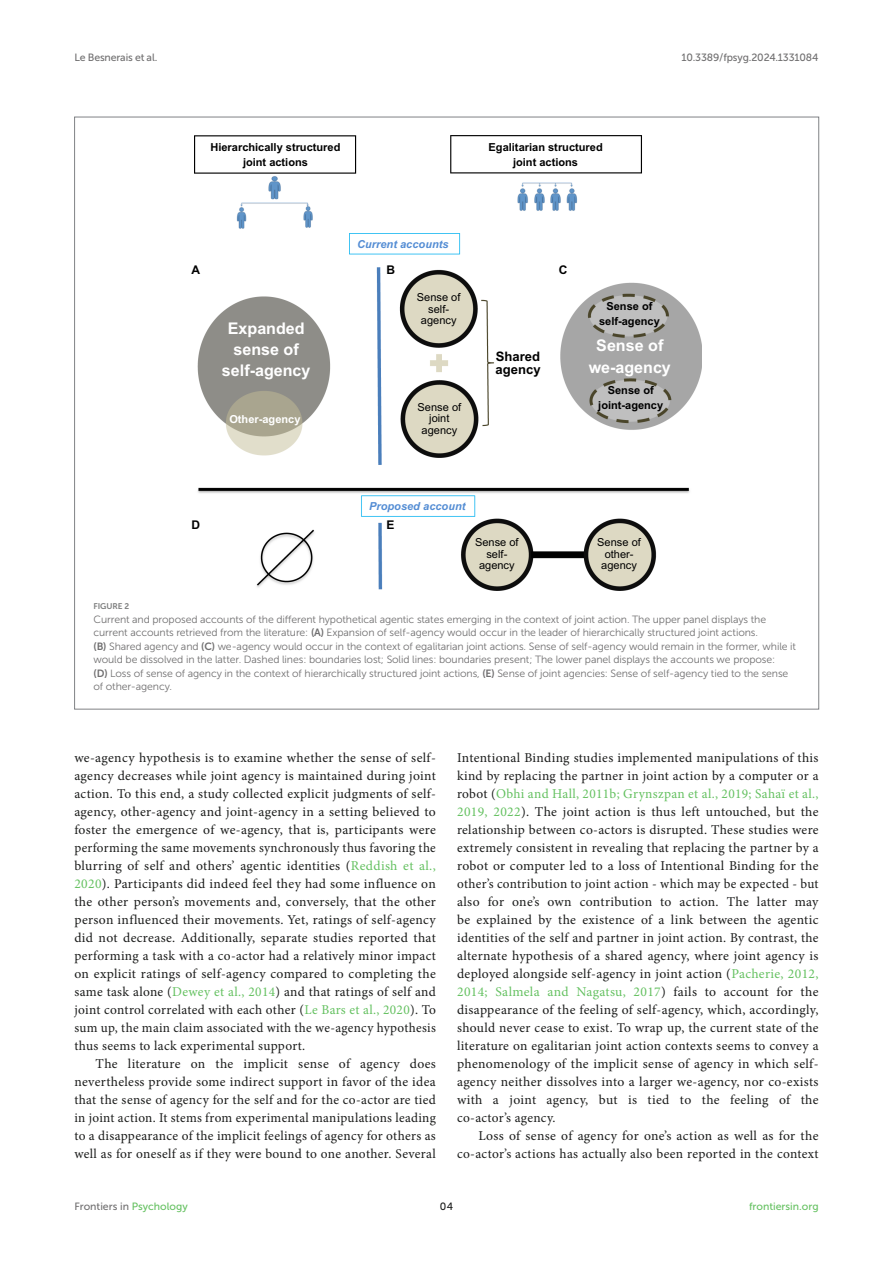
<style>
.page{position:relative;width:893px;height:1263px;background:#fff}
.page>*{position:absolute;margin:0;border:0;box-sizing:border-box;transform-origin:0 0}
.t1{font:700 16.05px/21.3px "Arial";color:#fff;text-align:center}
.TEXT{font:13.5px/18px "Minion Pro";letter-spacing:.025em;color:#1b1c1b;text-align:justify}
.t2{font:700 13.05px/13.5px "Arial";color:#000}
.t3{font:700 12px "Arial";color:#000}
.t4{font:700 11.1px/14.7px "Arial";color:#000;text-align:center}
.t5{font:11.1px/11.4px "Arial";color:#000;text-align:center}
.t6{font:italic 700 11.1px "Arial";color:#548dd4}
.t7{font:700 11.1px "Arial";color:#fff}
.FIG_LEG{font:10.5px/13.5px "Museo Sans 300";letter-spacing:-.01em;color:#706f70}
.t8{font:10.5px "Museo Sans 500";letter-spacing:-.015em;color:#706f70}
.t9{font:10.5px "Museo Sans 500";color:#65c161}
.t10{font:10.5px "Museo Sans 500";color:#1b1c1b}
.FIG_HD{font:8.25px "Museo Sans 700";letter-spacing:-.01em;color:#7e7f7f}
.s1{font-family:"Museo Sans 700"}
.s2{color:#65c161}
</style>
<div class="page">
<img style="left:195px;top:136px;width:507px;height:454px">
<p class="t8" style="left:74px;top:51px;width:84px">Le Besnerais et al.</p>
<p class="t8" style="left:681px;top:51px;width:139px">10.3389/fpsyg.2024.1331084</p>
<p class="t4" style="left:210px;top:140px;width:131px">Hierarchically structured joint actions</p>
<p class="t4" style="left:489px;top:140px;width:116px">Egalitarian structured joint actions</p>
<p class="t6" style="left:357px;top:237px;width:93px">Current accounts</p>
<p class="t3" style="left:191px;top:262px;width:10px">A</p>
<p class="t3" style="left:386px;top:262px;width:10px">B</p>
<p class="t1" style="left:222px;top:318px;width:90px">Expanded sense of self-agency</p>
<p class="t7" style="left:229px;top:411px;width:73px">Other-agency</p>
<p class="t5" style="left:417px;top:292px;width:45px">Sense of self&shy;agency</p>
<p class="t5" style="left:418px;top:402px;width:45px">Sense of joint agency</p>
<p class="t3" style="left:559px;top:262px;width:10px">C</p>
<p class="t2" style="left:496px;top:350px;width:47px">Shared agency</p>
<p class="t4" style="left:599px;top:299px;width:62px">Sense of self-agency</p>
<p class="t1" style="left:589px;top:336px;width:84px">Sense of we-agency</p>
<p class="t4" style="left:598px;top:383px;width:67px">Sense of joint-agency</p>
<p class="t6" style="left:369px;top:498px;width:98px">Proposed account</p>
<p class="t3" style="left:191px;top:517px;width:10px">D</p>
<p class="t3" style="left:386px;top:517px;width:10px">E</p>
<p class="t5" style="left:475px;top:537px;width:45px">Sense of self&shy;agency</p>
<p class="t5" style="left:597px;top:537px;width:45px">Sense of other&shy;agency</p>
<p class="FIG_HD" style="left:94px;top:602px;width:37px">FIGURE 2</p>
<p class="FIG_LEG" style="left:94px;top:612px;width:704px">Current and proposed accounts of the different hypothetical agentic states emerging in the context of joint action. The upper panel displays the current accounts retrieved from the literature: <span class="s1">(A)</span> Expansion of self-agency would occur in the leader of hierarchically structured joint actions.<br><span class="s1">(B)</span> Shared agency and <span class="s1">(C)</span> we-agency would occur in the context of egalitarian joint actions. Sense of self-agency would remain in the former, while it would be dissolved in the latter. Dashed lines: boundaries lost; Solid lines: boundaries present; The lower panel displays the accounts we propose:<br><span class="s1">(D)</span> Loss of sense of agency in the context of hierarchically structured joint actions, <span class="s1">(E)</span> Sense of joint agencies: Sense of self-agency tied to the sense of other-agency.</p>
<p class="TEXT" style="left:74px;top:749px;width:363px">we-agency hypothesis is to examine whether the sense of self&shy;agency decreases while joint agency is maintained during joint action. To this end, a study collected explicit judgments of self&shy;agency, other-agency and joint-agency in a setting believed to foster the emergence of we-agency, that is, participants were performing the same movements synchronously thus favoring the blurring of self and others’ agentic identities (<span class="s2">Reddish et al., 2020</span>). Participants did indeed feel they had some influence on the other person’s movements and, conversely, that the other person influenced their movements. Yet, ratings of self-agency did not decrease. Additionally, separate studies reported that performing a task with a co-actor had a relatively minor impact on explicit ratings of self-agency compared to completing the same task alone (<span class="s2">Dewey et al., 2014</span>) and that ratings of self and joint control correlated with each other (<span class="s2">Le Bars et al., 2020</span>). To sum up, the main claim associated with the we-agency hypothesis thus seems to lack experimental support.</p>
<p class="TEXT" style="left:74px;top:1055px;width:363px;text-indent:21px">The literature on the implicit sense of agency does nevertheless provide some indirect support in favor of the idea that the sense of agency for the self and for the co-actor are tied in joint action. It stems from experimental manipulations leading to a disappearance of the implicit feelings of agency for others as well as for oneself as if they were bound to one another. Several</p>
<p class="TEXT" style="left:457px;top:749px;width:363px">Intentional Binding studies implemented manipulations of this kind by replacing the partner in joint action by a computer or a robot (<span class="s2">Obhi and Hall, 2011b; Grynszpan et al., 2019; Sahaï et al., 2019, 2022</span>). The joint action is thus left untouched, but the relationship between co-actors is disrupted. These studies were extremely consistent in revealing that replacing the partner by a robot or computer led to a loss of Intentional Binding for the other’s contribution to joint action - which may be expected - but also for one’s own contribution to action. The latter may be explained by the existence of a link between the agentic identities of the self and partner in joint action. By contrast, the alternate hypothesis of a shared agency, where joint agency is deployed alongside self-agency in joint action (<span class="s2">Pacherie, 2012, 2014; Salmela and Nagatsu, 2017</span>) fails to account for the disappearance of the feeling of self-agency, which, accordingly, should never cease to exist. To wrap up, the current state of the literature on egalitarian joint action contexts seems to convey a phenomenology of the implicit sense of agency in which self&shy;agency neither dissolves into a larger we-agency, nor co-exists with a joint agency, but is tied to the feeling of the co-actor’s agency.</p>
<p class="TEXT" style="left:457px;top:1127px;width:363px;text-align:right">Loss of sense of agency for one’s action as well as for the co-actor’s actions has actually also been reported in the context</p>
<p class="t8" style="left:74px;top:1200px;width:115px">Frontiers in <span class="s2">Psychology</span></p>
<p class="t10" style="left:440px;top:1200px;width:15px">04</p>
<p class="t9" style="left:749px;top:1200px;width:71px">frontiersin.org</p>
</div>
